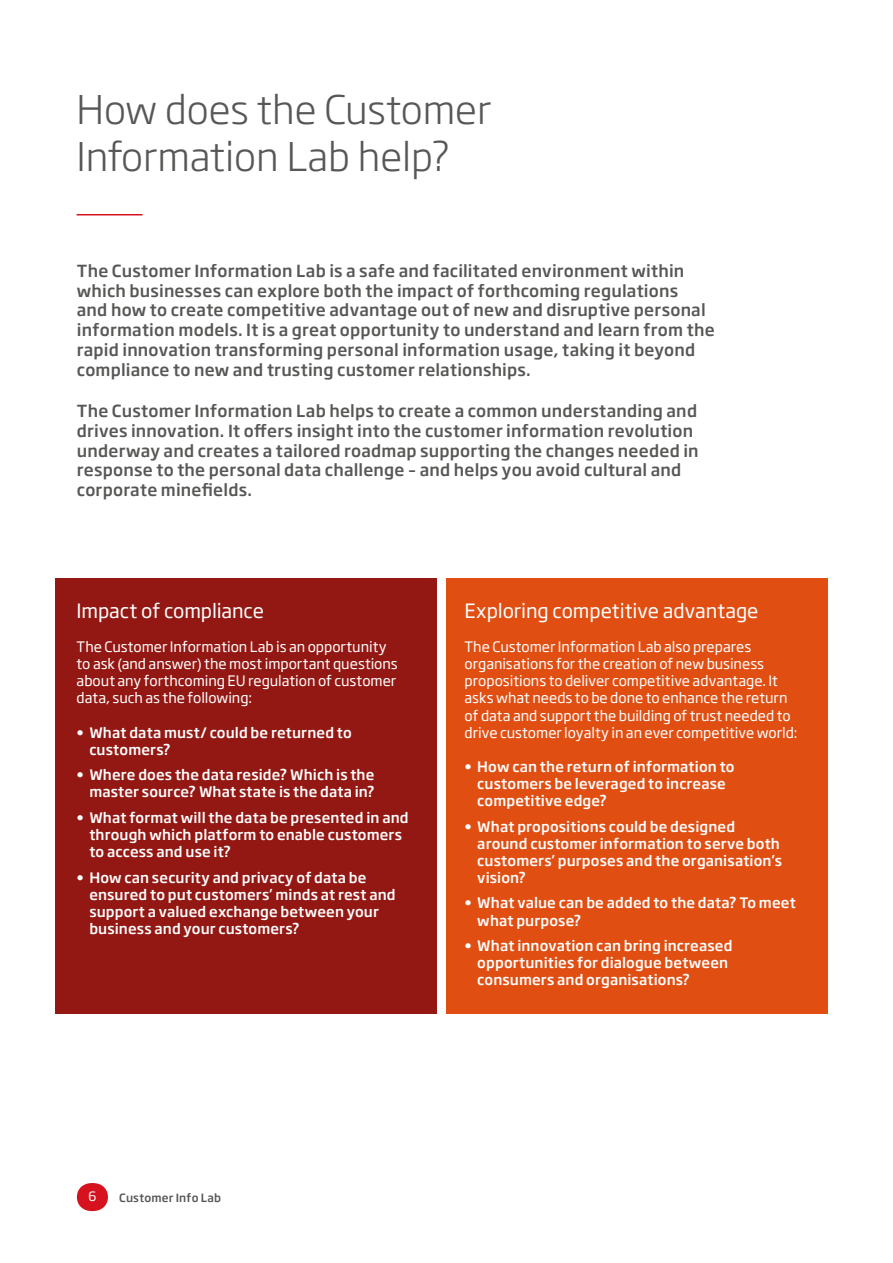
<style>
.page{position:relative;width:893px;height:1263px;background:#fff}
.page>*{position:absolute;margin:0;border:0;box-sizing:border-box;transform-origin:0 0}
.Page_Chapter_Heading{font:300 39px/46.8px "Soho Gothic Std";color:#575756}
.Body_Heading_1{font:19.5px "Soho Gothic Std";letter-spacing:-.005em;color:#fff}
.Content_Intro{font:500 16.5px/19.8px "Soho Gothic Std";letter-spacing:.01em;color:#575756}
.t1{font:500 14.25px/17.1px "Soho Gothic Std";letter-spacing:.01em;color:#fff}
.Bullets{font:14.25px/17.1px "Soho Gothic Std";color:#fff}
.t2{font:12.75px "Soho Gothic Std";color:#fff}
.t3{font:500 11.25px "Soho Gothic Std";letter-spacing:.02em;color:#575756}
</style>
<div class="page">
<svg style="left:77px;top:1183px;width:31px;height:28px"></svg>
<hr style="left:77px;top:214px;width:65px;height:1px;background:#d5121e">
<div style="left:55px;top:578px;width:381px;height:436px;background:#931813"></div>
<div style="left:446px;top:578px;width:381px;height:436px;background:#e14e12"></div>
<p class="Page_Chapter_Heading" style="left:77px;top:87px;width:416px">How does the Customer<br>Information Lab help?</p>
<p class="Content_Intro" style="left:77px;top:261px;width:639px">The Customer Information Lab is a safe and facilitated environment within which businesses can explore both the impact of forthcoming regulations<br>and how to create competitive advantage out of new and disruptive personal information models. It is a great opportunity to understand and learn from the rapid innovation transforming personal information usage, taking it beyond compliance to new and trusting customer relationships.</p>
<p class="Content_Intro" style="left:77px;top:401px;width:623px">The Customer Information Lab helps to create a common understanding and drives innovation. It offers insight into the customer information revolution underway and creates a tailored roadmap supporting the changes needed in response to the personal data challenge – and helps you avoid cultural and corporate minefields.</p>
<p class="Body_Heading_1" style="left:77px;top:598px;width:189px">Impact of compliance</p>
<p class="Bullets" style="left:77px;top:639px;width:323px">The Customer Information Lab is an opportunity to ask (and answer) the most important questions about any forthcoming EU regulation of customer data, such as the following:</p>
<p class="t1" style="left:89px;top:724px;width:264px;text-indent:-13px">• What data must/ could be returned to customers?</p>
<p class="t1" style="left:77px;top:766px;width:300px;text-align:right">• Where does the data reside? Which is the master source? What state is the data in?</p>
<p class="t1" style="left:89px;top:809px;width:321px;text-indent:-13px">• What format will the data be presented in and through which platform to enable customers to access and use it?</p>
<p class="t1" style="left:89px;top:869px;width:308px;text-indent:-13px">• How can security and privacy of data be ensured to put customers’ minds at rest and support a valued exchange between your business and your customers?</p>
<p class="Body_Heading_1" style="left:465px;top:598px;width:295px">Exploring competitive advantage</p>
<p class="Bullets" style="left:465px;top:639px;width:334px">The Customer Information Lab also prepares organisations for the creation of new business propositions to deliver competitive advantage. It asks what needs to be done to enhance the return of data and support the building of trust needed to drive customer loyalty in an ever competitive world:</p>
<p class="t1" style="left:477px;top:758px;width:259px;text-indent:-13px">• How can the return of information to customers be leveraged to increase competitive edge?</p>
<p class="t1" style="left:477px;top:818px;width:306px;text-indent:-13px">• What propositions could be designed around customer information to serve both customers’ purposes and the organisation’s vision?</p>
<p class="t1" style="left:477px;top:895px;width:320px;text-indent:-13px">• What value can be added to the data? To meet what purpose?</p>
<p class="t1" style="left:477px;top:937px;width:257px;text-indent:-13px">• What innovation can bring increased opportunities for dialogue between consumers and organisations?</p>
<p class="t2" style="left:88px;top:1188px;width:10px">6</p>
<p class="t3" style="left:119px;top:1191px;width:103px">Customer Info Lab</p>
</div>
